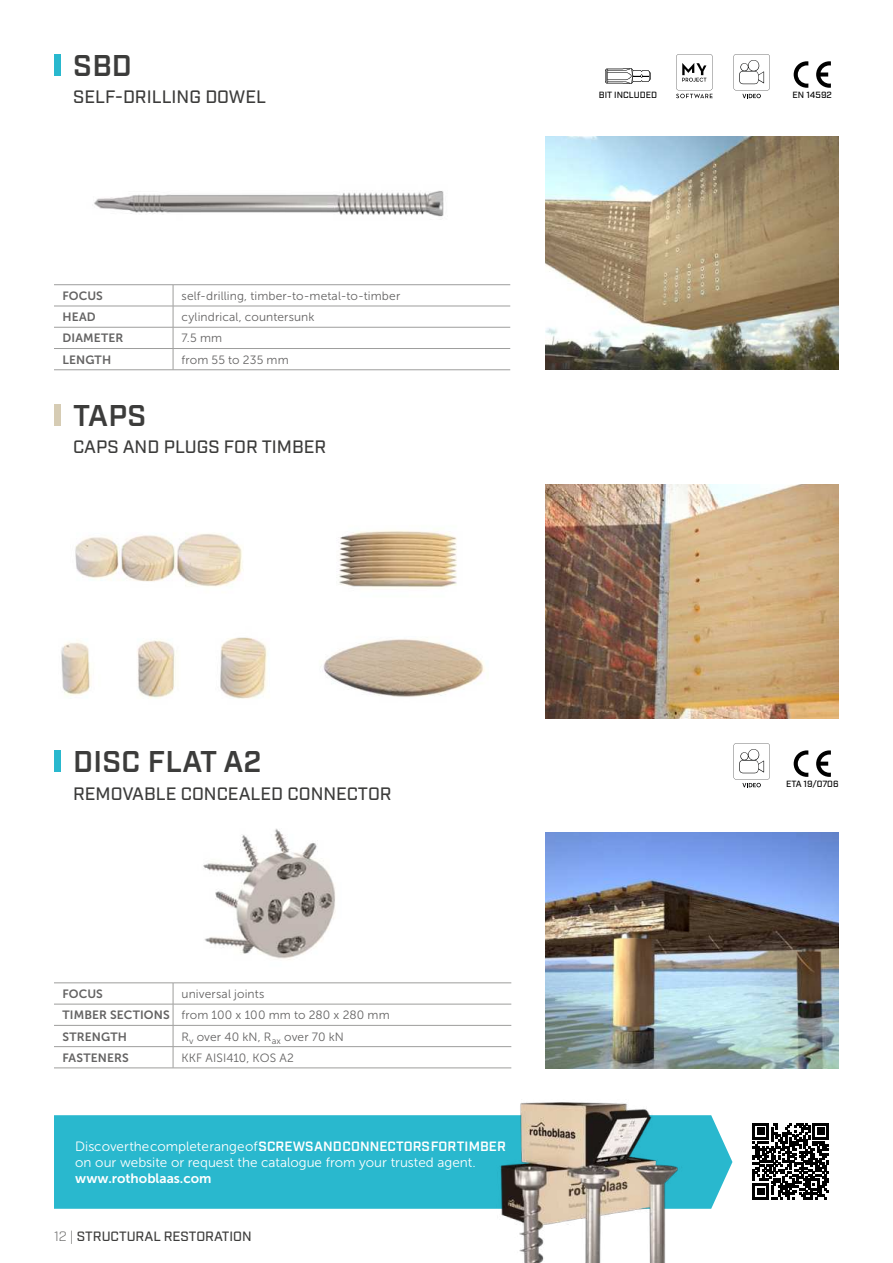
<style>
.page{position:relative;width:893px;height:1263px;background:#fff}
.page>*{position:absolute;margin:0;border:0;box-sizing:border-box;transform-origin:0 0}
.t1{font:600 30px "Industry";letter-spacing:.01em;color:#3c3c3b}
.t2{font:500 18px "Industry";color:#3c3c3b}
.t3{font:600 13.5px "Industry";letter-spacing:.01em;color:#fff}
.t4{font:13.5px "Museo Sans 300";color:#fff}
.t5{font:500 13.5px "Industry";color:#3c3c3b}
.t6{font:13.5px "Museo Sans 700";color:#fff}
.t7{font:12px/21.3px "Museo Sans 300";letter-spacing:.01em;color:#646363;text-align:center}
.t8{font:12px "Museo Sans 700";letter-spacing:.01em;color:#646363}
.t9{font:500 9px "Industry";color:#000}
.s1{font-family:"Museo Sans 700"}
.s2{font-family:"Museo Sans 300";font-weight:400}
.s3{font-weight:300;color:#575756}
</style>
<div class="page">
<div style="left:54px;top:54px;width:6px;height:22px;background:#29b8ce"></div>
<img style="left:79px;top:191px;width:392px;height:98px">
<img style="left:545px;top:136px;width:294px;height:234px">
<div style="left:54px;top:750px;width:6px;height:22px;background:#29b8ce"></div>
<img style="left:545px;top:833px;width:294px;height:235px">
<img style="left:203px;top:828px;width:133px;height:132px">
<svg style="left:794px;top:750px;width:14px;height:27px"></svg>
<svg style="left:816px;top:750px;width:15px;height:27px"></svg>
<svg style="left:794px;top:61px;width:14px;height:27px"></svg>
<svg style="left:816px;top:61px;width:15px;height:27px"></svg>
<svg style="left:676px;top:54px;width:37px;height:44px"></svg>
<div style="left:54px;top:404px;width:6px;height:22px;background:#d6ccb4"></div>
<img style="left:545px;top:485px;width:294px;height:234px">
<svg style="left:733px;top:54px;width:37px;height:44px"></svg>
<svg style="left:733px;top:743px;width:37px;height:44px"></svg>
<img style="left:339px;top:529px;width:118px;height:59px">
<img style="left:323px;top:639px;width:162px;height:58px">
<img style="left:75px;top:533px;width:168px;height:54px">
<img style="left:61px;top:637px;width:206px;height:62px">
<div style="left:54px;top:1115px;width:359px;height:94px;background:#29b8ce"></div>
<img style="left:413px;top:1102px;width:319px;height:161px">
<hr style="left:54px;top:982px;width:119px;height:1px;background:#9d9d9c">
<hr style="left:173px;top:982px;width:338px;height:1px;background:#9d9d9c">
<hr style="left:54px;top:1004px;width:119px;height:1px;background:#9d9d9c">
<hr style="left:173px;top:1004px;width:338px;height:1px;background:#9d9d9c">
<hr style="left:54px;top:1025px;width:119px;height:1px;background:#9d9d9c">
<hr style="left:173px;top:1025px;width:338px;height:1px;background:#9d9d9c">
<hr style="left:54px;top:1046px;width:119px;height:1px;background:#9d9d9c">
<hr style="left:173px;top:1046px;width:338px;height:1px;background:#9d9d9c">
<svg style="left:173px;top:983px;width:1px;height:85px"></svg>
<hr style="left:54px;top:1068px;width:119px;height:1px;background:#9d9d9c">
<hr style="left:173px;top:1068px;width:338px;height:1px;background:#9d9d9c">
<hr style="left:54px;top:284px;width:119px;height:1px;background:#9d9d9c">
<hr style="left:173px;top:284px;width:337px;height:1px;background:#9d9d9c">
<hr style="left:54px;top:306px;width:119px;height:1px;background:#9d9d9c">
<hr style="left:173px;top:306px;width:337px;height:1px;background:#9d9d9c">
<hr style="left:54px;top:327px;width:119px;height:1px;background:#9d9d9c">
<hr style="left:173px;top:327px;width:337px;height:1px;background:#9d9d9c">
<hr style="left:54px;top:348px;width:119px;height:1px;background:#9d9d9c">
<hr style="left:173px;top:348px;width:337px;height:1px;background:#9d9d9c">
<svg style="left:173px;top:285px;width:1px;height:84px"></svg>
<hr style="left:54px;top:369px;width:119px;height:1px;background:#9d9d9c">
<hr style="left:173px;top:369px;width:337px;height:1px;background:#9d9d9c">
<svg style="left:605px;top:69px;width:46px;height:14px"></svg>
<svg style="left:753px;top:1123px;width:76px;height:76px"></svg>
<h1 class="t1" style="left:73px;top:53px;width:60px">SBD</h1>
<h2 class="t2" style="left:73px;top:89px;width:195px">SELF-DRILLING DOWEL</h2>
<p class="t8" style="left:63px;top:291px;width:42px">FOCUS</p>
<p class="t7" style="left:182px;top:286px;width:220px">self-drilling, timber-to-metal-to-timber</p>
<p class="t8" style="left:63px;top:312px;width:35px">HEAD</p>
<p class="t7" style="left:182px;top:307px;width:134px">cylindrical, countersunk</p>
<p class="t8" style="left:63px;top:333px;width:62px">DIAMETER</p>
<p class="t7" style="left:182px;top:328px;width:42px">7.5 mm</p>
<p class="t8" style="left:63px;top:355px;width:50px">LENGTH</p>
<p class="t7" style="left:182px;top:349px;width:109px">from 55 to 235 mm</p>
<h1 class="t1" style="left:73px;top:403px;width:74px">TAPS</h1>
<h2 class="t2" style="left:73px;top:439px;width:255px">CAPS AND PLUGS FOR TIMBER</h2>
<p class="t9" style="left:599px;top:91px;width:60px">BIT INCLUDED</p>
<h1 class="t1" style="left:73px;top:749px;width:190px">DISC FLAT A2</h1>
<h2 class="t2" style="left:73px;top:786px;width:320px">REMOVABLE CONCEALED CONNECTOR</h2>
<p class="t8" style="left:63px;top:989px;width:42px">FOCUS</p>
<p class="t7" style="left:63px;top:984px;width:329px">universal joints<br><span class="s1">TIMBER SECTIONS</span> from 100 x 100 mm to 280 x 280 mm</p>
<p class="t8" style="left:63px;top:1031px;width:66px">STRENGTH</p>
<p class="t7" style="left:182px;top:1026px;width:164px">R<sub>v</sub> over 40 kN, R<sub>ax</sub> over 70 kN</p>
<p class="t8" style="left:63px;top:1053px;width:68px">FASTENERS</p>
<p class="t7" style="left:182px;top:1048px;width:114px">KKF AISI410, KOS A2</p>
<p class="t3" style="left:75px;top:1140px;width:432px"><span class="s2">Discover the complete range of</span> SCREWS AND CONNECTORS FOR TIMBER</p>
<p class="t4" style="left:75px;top:1156px;width:402px">on our website or request the catalogue from your trusted agent.</p>
<p class="t6" style="left:75px;top:1173px;width:138px">www.rothoblaas.com</p>
<p class="t5" style="left:54px;top:1230px;width:199px"><span class="s3">12 |</span> STRUCTURAL RESTORATION</p>
<p class="t9" style="left:793px;top:91px;width:41px">EN 14592</p>
<p class="t9" style="left:786px;top:780px;width:54px">ETA 19/0706</p>
</div>
